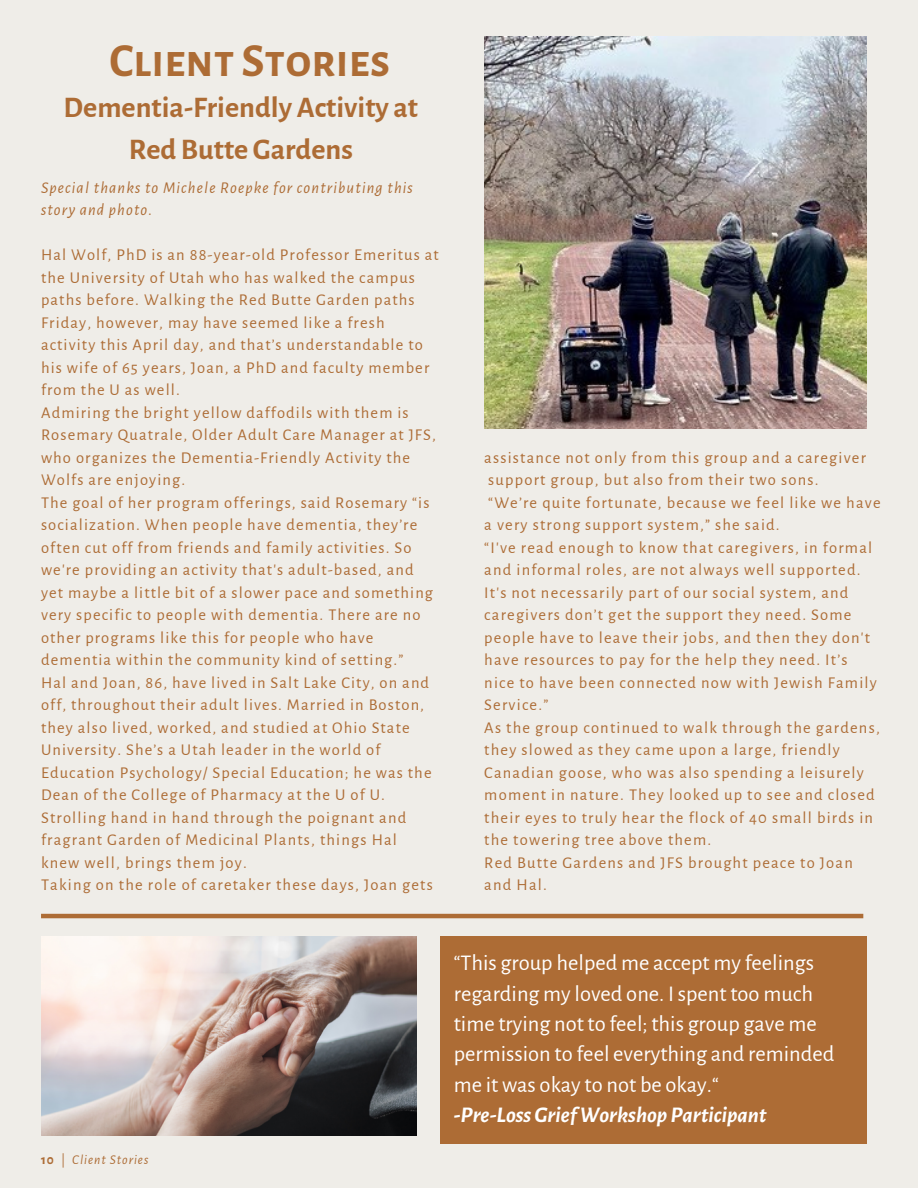
<style>
.page{position:relative;width:918px;height:1188px;background:#efede8}
.page>*{position:absolute;margin:0;border:0;box-sizing:border-box;transform-origin:0 0}
.t1{font:700 46.5px "Alegreya Sans SC";color:#ad6c35}
.t2{font:700 30px/41.7px "Alegreya Sans";color:#ad6c35;text-align:center}
.t3{font:22.5px/30.3px "Alegreya Sans";color:#fff}
.t4{font:16.5px/22.5px "Alegreya Sans";letter-spacing:.07em;color:#ad6c35}
.t5{font:italic 16.5px/22.5px "Alegreya Sans";letter-spacing:.07em;color:#ad6c35}
.t6{font:italic 13.5px "Alegreya Sans";letter-spacing:.07em;color:#ad6c35}
.s1{font-weight:700;font-style:normal}
.s2{font-style:normal}
.s3{font-weight:700}
.s4{font-weight:700;font-style:italic}
</style>
<div class="page">
<img style="left:484px;top:36px;width:383px;height:393px">
<hr style="left:41px;top:914px;width:822px;height:4px;background:#ad6c35">
<img style="left:41px;top:936px;width:376px;height:199px">
<div style="left:441px;top:936px;width:425px;height:208px;background:#ad6c35"></div>
<h1 class="t1" style="left:109px;top:39px;width:283px">Client Stories</h1>
<h2 class="t2" style="left:64px;top:87px;width:356px">Dementia-Friendly Activity at<br>Red Butte Gardens</h2>
<p class="t5" style="left:41px;top:177px;width:373px">Special thanks to Michele Roepke for contributing this story and photo.</p>
<p class="t4" style="left:41px;top:244px;width:399px">Hal Wolf, PhD is an 88-year-old Professor Emeritus at the University of Utah who has walked the campus paths before. Walking the Red Butte Garden paths Friday, however, may have seemed like a fresh activity this April day, and that’s understandable to his wife of 65 years, Joan, a PhD and faculty member from the U as well.<br>Admiring the bright yellow daffodils with them is Rosemary Quatrale, Older Adult Care Manager at JFS, who organizes the Dementia-Friendly Activity the Wolfs are enjoying.<br>The goal of her program offerings, said Rosemary “is socialization. When people have dementia, they’re often cut off from friends and family activities. So we're providing an activity that's adult-based, and yet maybe a little bit of a slower pace and something very specific to people with dementia. There are no other programs like this for people who have dementia within the community kind of setting.”<br>Hal and Joan, 86, have lived in Salt Lake City, on and off, throughout their adult lives. Married in Boston, they also lived, worked, and studied at Ohio State University. She’s a Utah leader in the world of Education Psychology/ Special Education; he was the Dean of the College of Pharmacy at the U of U.<br>Strolling hand in hand through the poignant and fragrant Garden of Medicinal Plants, things Hal knew well, brings them joy.<br>Taking on the role of caretaker these days, Joan gets</p>
<p class="t4" style="left:484px;top:447px;width:398px">assistance not only from this group and a caregiver support group, but also from their two sons.<br>“We’re quite fortunate, because we feel like we have a very strong support system,” she said.<br>“I've read enough to know that caregivers, in formal and informal roles, are not always well supported.<br>It's not necessarily part of our social system, and caregivers don’t get the support they need. Some people have to leave their jobs, and then they don't have resources to pay for the help they need. It’s nice to have been connected now with Jewish Family Service.”<br>As the group continued to walk through the gardens, they slowed as they came upon a large, friendly Canadian goose, who was also spending a leisurely moment in nature. They looked up to see and closed their eyes to truly hear the flock of 40 small birds in the towering tree above them.<br>Red Butte Gardens and JFS brought peace to Joan and Hal.</p>
<p class="t6" style="left:41px;top:1154px;width:109px"><span class="s1">10</span> <span class="s2">|</span> Client Stories</p>
<h3 class="t3" style="left:454px;top:948px;width:382px">“This group helped me accept my feelings regarding my loved one. I spent too much time trying not to feel; this group gave me permission to feel everything and reminded me it was okay to not be okay.“ <span class="s3">-</span><span class="s4">Pre-LossGriefWorkshopParticipant</span></h3>
</div>
